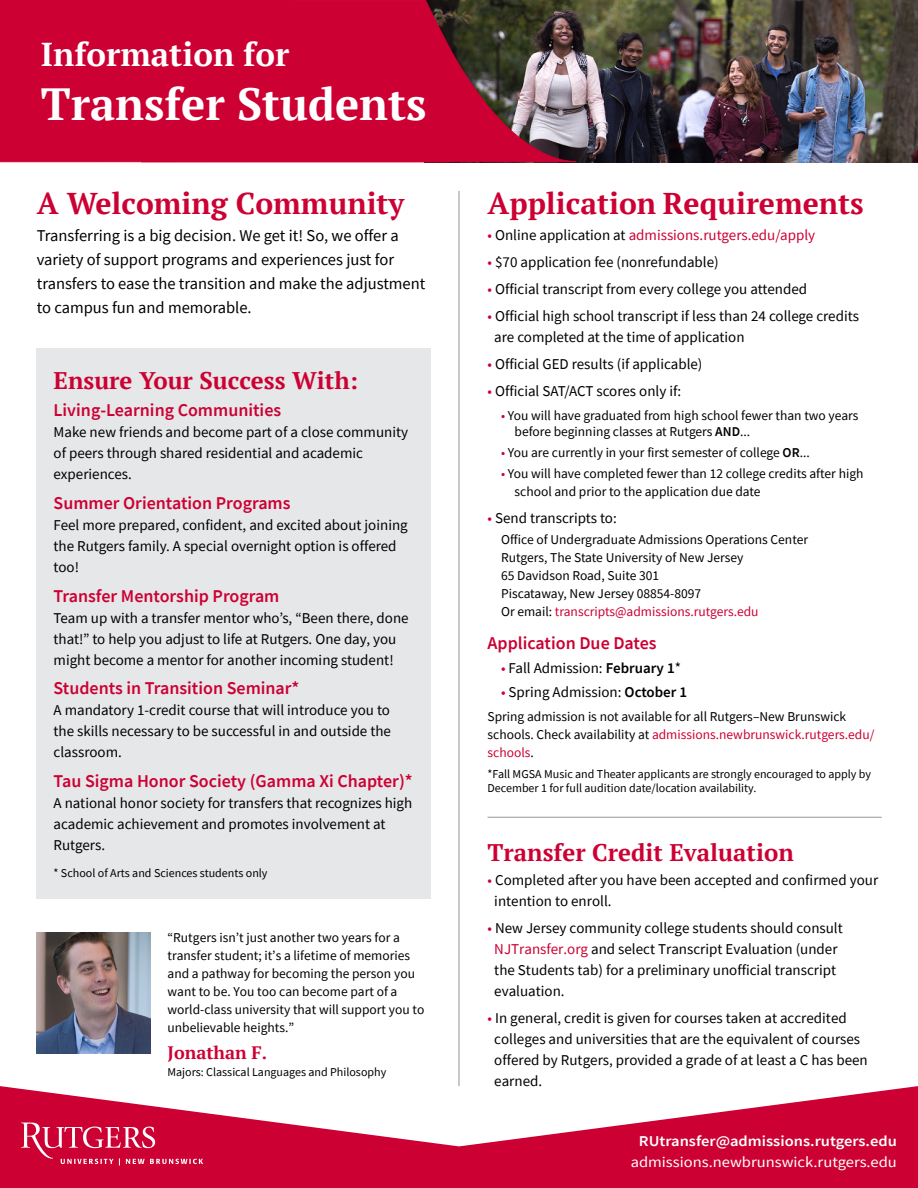
<style>
.page{position:relative;width:918px;height:1188px;background:#fff}
.page>*{position:absolute;margin:0;border:0;box-sizing:border-box;transform-origin:0 0}
.t1{font:700 45px "PT Serif";color:#fff}
.t2{font:700 33px "PT Serif";color:#fff}
.t3{font:700 30px "PT Serif";color:#c03}
.t4{font:700 24px "PT Serif";color:#c03}
.t5{font:600 18px "Source Sans Pro";color:#c03}
.t6{font:700 18px "PT Serif";color:#c03}
.t7{font:16.5px/24px "Source Sans Pro";color:#000}
.t8{font:15px/21px "Source Sans Pro";color:#000}
.t9{font:15px "Source Sans Pro";color:#c03}
.t10{font:15px "Source Sans Pro";color:#fff;scale:1.1 1}
.t11{font:600 15px "Source Sans Pro";color:#fff;scale:1.1 1}
.t12{font:13.5px/18px "Source Sans Pro";color:#000}
.t13{font:12px/14.4px "Source Sans Pro";color:#000}
.s1{color:#000}
.s2{color:#c03}
.s3{font-weight:600}
</style>
<div class="page">
<svg style="left:0;top:1086px;width:918px;height:102px;fill:#c03"></svg>
<svg style="left:21px;top:1122px;width:182px;height:43px;background:#d32651"></svg>
<img style="left:577px;top:0;width:341px;height:162px">
<img style="left:450px;top:0;width:127px;height:163px">
<div style="left:0;top:0;width:450px;height:163px;background:#c03"></div>
<div style="left:36px;top:349px;width:394px;height:550px;background:#e6e7e8"></div>
<hr style="left:459px;top:191px;width:1px;height:895px;background:#939598">
<hr style="left:488px;top:817px;width:394px;height:1px;background:#939598">
<img style="left:36px;top:932px;width:115px;height:121px">
<h2 class="t2" style="left:41px;top:33px;width:250px">Information for</h2>
<h1 class="t1" style="left:41px;top:75px;width:387px">Transfer Students</h1>
<h3 class="t3" style="left:37px;top:184px;width:369px">A Welcoming Community</h3>
<h3 class="t3" style="left:488px;top:184px;width:378px">Application Requirements</h3>
<p class="t7" style="left:37px;top:223px;width:390px">Transferring is a big decision. We get it! So, we offer a variety of support programs and experiences just for transfers to ease the transition and make the adjustment to campus fun and memorable.</p>
<p class="t9" style="left:488px;top:225px;width:329px">• <span class="s1">Online application at</span> admissions.rutgers.edu/apply</p>
<p class="t8" style="left:488px;top:251px;width:233px"><span class="s2">•</span> $70 application fee (nonrefundable)</p>
<p class="t8" style="left:488px;top:278px;width:321px"><span class="s2">•</span> Official transcript from every college you attended</p>
<p class="t8" style="left:494px;top:305px;width:366px;text-indent:-7px"><span class="s2">•</span> Official high school transcript if less than 24 college credits are completed at the time of application</p>
<p class="t8" style="left:488px;top:353px;width:216px"><span class="s2">•</span> Official GED results (if applicable)</p>
<p class="t8" style="left:488px;top:380px;width:195px"><span class="s2">•</span> Official SAT/ACT scores only if:</p>
<p class="t12" style="left:515px;top:407px;width:345px;line-height:16.2px;text-indent:-14px"><span class="s2">•</span> You will have graduated from high school fewer than two years before beginning classes at Rutgers <span class="s3">AND</span>...</p>
<p class="t12" style="left:501px;top:444px;width:310px"><span class="s2">•</span> You are currently in your first semester of college <span class="s3">OR</span>...</p>
<p class="t12" style="left:515px;top:465px;width:350px;text-indent:-14px"><span class="s2">•</span> You will have completed fewer than 12 college credits after high school and prior to the application due date</p>
<p class="t8" style="left:488px;top:508px;width:131px"><span class="s2">•</span> Send transcripts to:</p>
<p class="t12" style="left:501px;top:531px;width:309px">Office of Undergraduate Admissions Operations Center Rutgers, The State University of New Jersey<br>65 Davidson Road, Suite 301<br>Piscataway, New Jersey 08854-8097<br>Or email: <span class="s2">transcripts@admissions.rutgers.edu</span></p>
<p class="t5" style="left:488px;top:631px;width:171px">Application Due Dates</p>
<p class="t8" style="left:501px;top:657px;width:181px"><span class="s2">•</span> Fall Admission: <span class="s3">February 1</span>*</p>
<p class="t8" style="left:501px;top:681px;width:188px"><span class="s2">•</span> Spring Admission: <span class="s3">October 1</span></p>
<p class="t12" style="left:488px;top:707px;width:388px">Spring admission is not available for all Rutgers–New Brunswick schools. Check availability at <span class="s2">admissions.newbrunswick.rutgers.edu/ schools</span>.</p>
<p class="t13" style="left:488px;top:767px;width:385px">*Fall MGSA Music and Theater applicants are strongly encouraged to apply by<br>December 1 for full audition date/location availability.</p>
<h3 class="t4" style="left:54px;top:365px;width:306px">Ensure Your Success With:</h3>
<p class="t5" style="left:54px;top:398px;width:229px">Living-Learning Communities</p>
<p class="t8" style="left:54px;top:422px;width:356px">Make new friends and become part of a close community of peers through shared residential and academic experiences.</p>
<p class="t5" style="left:54px;top:491px;width:238px">Summer Orientation Programs</p>
<p class="t8" style="left:54px;top:514px;width:356px">Feel more prepared, confident, and excited about joining the Rutgers family. A special overnight option is offered too!</p>
<p class="t5" style="left:54px;top:584px;width:227px">Transfer Mentorship Program</p>
<p class="t8" style="left:54px;top:607px;width:357px">Team up with a transfer mentor who’s, “Been there, done that!” to help you adjust to life at Rutgers. One day, you might become a mentor for another incoming student!</p>
<p class="t5" style="left:54px;top:677px;width:247px">Students in Transition Seminar*</p>
<p class="t8" style="left:54px;top:700px;width:339px;text-align:justify">A mandatory 1-credit course that will introduce you to the skills necessary to be successful in and outside the classroom.</p>
<p class="t5" style="left:54px;top:769px;width:361px">Tau Sigma Honor Society (Gamma Xi Chapter)*</p>
<p class="t8" style="left:54px;top:792px;width:360px">A national honor society for transfers that recognizes high academic achievement and promotes involvement at<br>Rutgers.</p>
<p class="t13" style="left:54px;top:865px;width:216px">* School of Arts and Sciences students only</p>
<h3 class="t4" style="left:488px;top:837px;width:308px">Transfer Credit Evaluation</h3>
<p class="t8" style="left:494px;top:869px;width:385px;text-indent:-7px"><span class="s2">•</span> Completed after you have been accepted and confirmed your intention to enroll.</p>
<p class="t8" style="left:494px;top:917px;width:350px;text-indent:-7px"><span class="s2">•</span> New Jersey community college students should consult <span class="s2">NJTransfer.org</span> and select Transcript Evaluation (under the Students tab) for a preliminary unofficial transcript evaluation.</p>
<p class="t8" style="left:494px;top:1007px;width:375px;text-indent:-7px"><span class="s2">•</span> In general, credit is given for courses taken at accredited colleges and universities that are the equivalent of courses offered by Rutgers, provided a grade of at least a C has been earned.</p>
<p class="t12" style="left:168px;top:929px;width:258px">“Rutgers isn’t just another two years for a transfer student; it’s a lifetime of memories and a pathway for becoming the person you want to be. You too can become part of a world-class university that will support you to unbelievable heights.”</p>
<p class="t6" style="left:168px;top:1041px;width:101px">Jonathan F.</p>
<p class="t13" style="left:168px;top:1065px;width:220px">Majors: Classical Languages and Philosophy</p>
<p class="t11" style="left:639px;top:1131px;width:236px">RUtransfer@admissions.rutgers.edu</p>
<p class="t10" style="left:631px;top:1152px;width:243px">admissions.newbrunswick.rutgers.edu</p>
</div>
